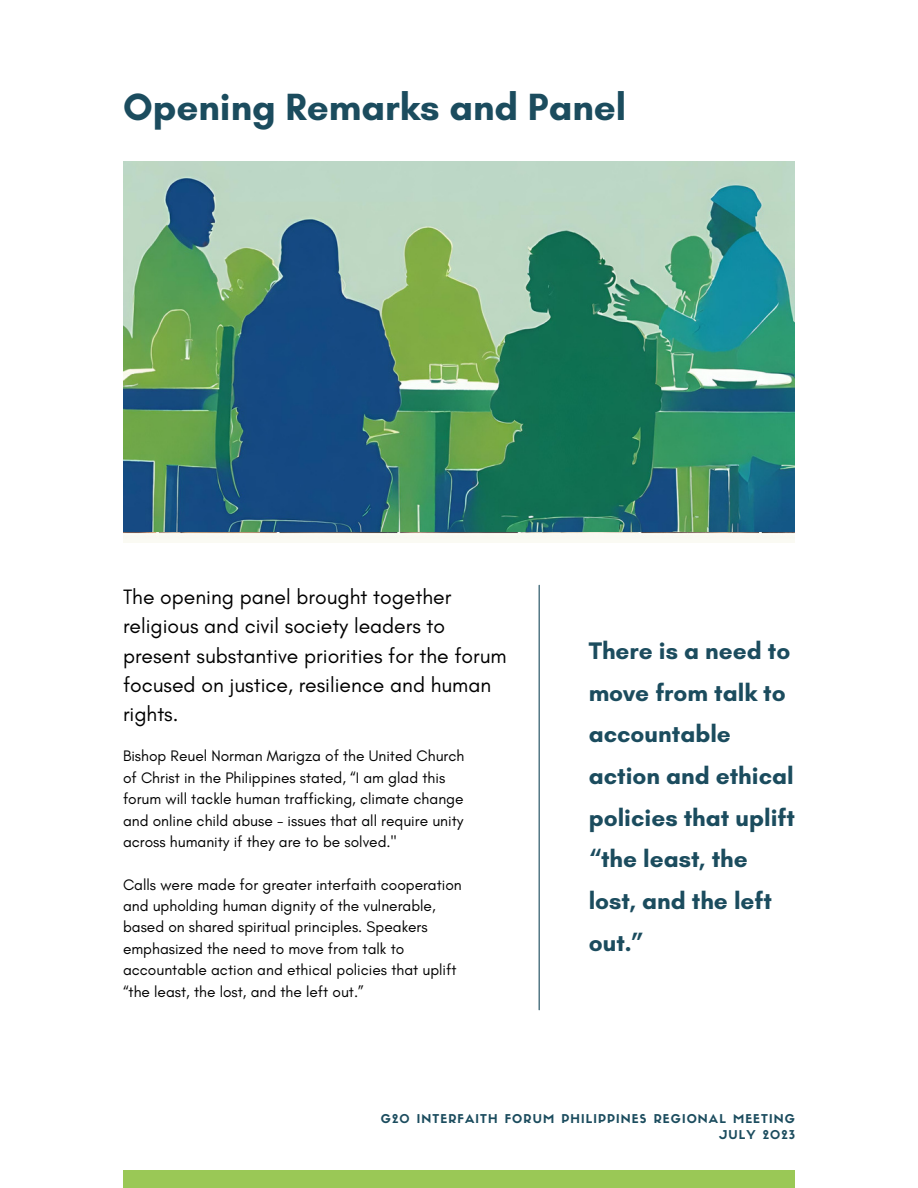
<style>
.page{position:relative;width:918px;height:1188px;background:#fff}
.page>*{position:absolute;margin:0;border:0;box-sizing:border-box;transform-origin:0 0}
.t1{font:700 38.55px "Glacial Indifference";color:#1b4c5e}
.t2{font:700 24.45px/41.7px "Glacial Indifference";color:#1b4c5e}
.t3{font:21.15px/29.2px "Glacial Indifference";color:#000}
.t4{font:15.45px/21.3px "Glacial Indifference";color:#000}
.t5{font:12px "Sifonn Basic";letter-spacing:.09em;color:#1b4c5e}
</style>
<div class="page">
<img style="left:123px;top:532px;width:672px;height:11px">
<hr style="left:539px;top:585px;width:1px;height:425px;background:#1b4c5e">
<div style="left:123px;top:1170px;width:672px;height:18px;background:#9ac856"></div>
<img style="left:123px;top:162px;width:672px;height:370px">
<p class="t1" style="left:123px;top:84px;width:505px">Opening Remarks and Panel</p>
<p class="t3" style="left:123px;top:582px;width:385px">The opening panel brought together religious and civil society leaders to present substantive priorities for the forum focused on justice, resilience and human rights.</p>
<p class="t4" style="left:123px;top:745px;width:343px">Bishop Reuel Norman Marigza of the United Church of Christ in the Philippines stated, “I am glad this forum will tackle human trafficking, climate change and online child abuse - issues that all require unity across humanity if they are to be solved."</p>
<p class="t4" style="left:123px;top:874px;width:340px">Calls were made for greater interfaith cooperation and upholding human dignity of the vulnerable, based on shared spiritual principles. Speakers emphasized the need to move from talk to accountable action and ethical policies that uplift “the least, the lost, and the left out.”</p>
<p class="t2" style="left:589px;top:630px;width:208px">There is a need to move from talk to accountable action and ethical policies that uplift “the least, the lost, and the left out.”</p>
<p class="t5" style="left:381px;top:1114px;width:416px">G20 INTERFAITH FORUM PHILIPPINES REGIONAL MEETING</p>
<p class="t5" style="left:719px;top:1130px;width:77px">JULY 2023</p>
</div>
